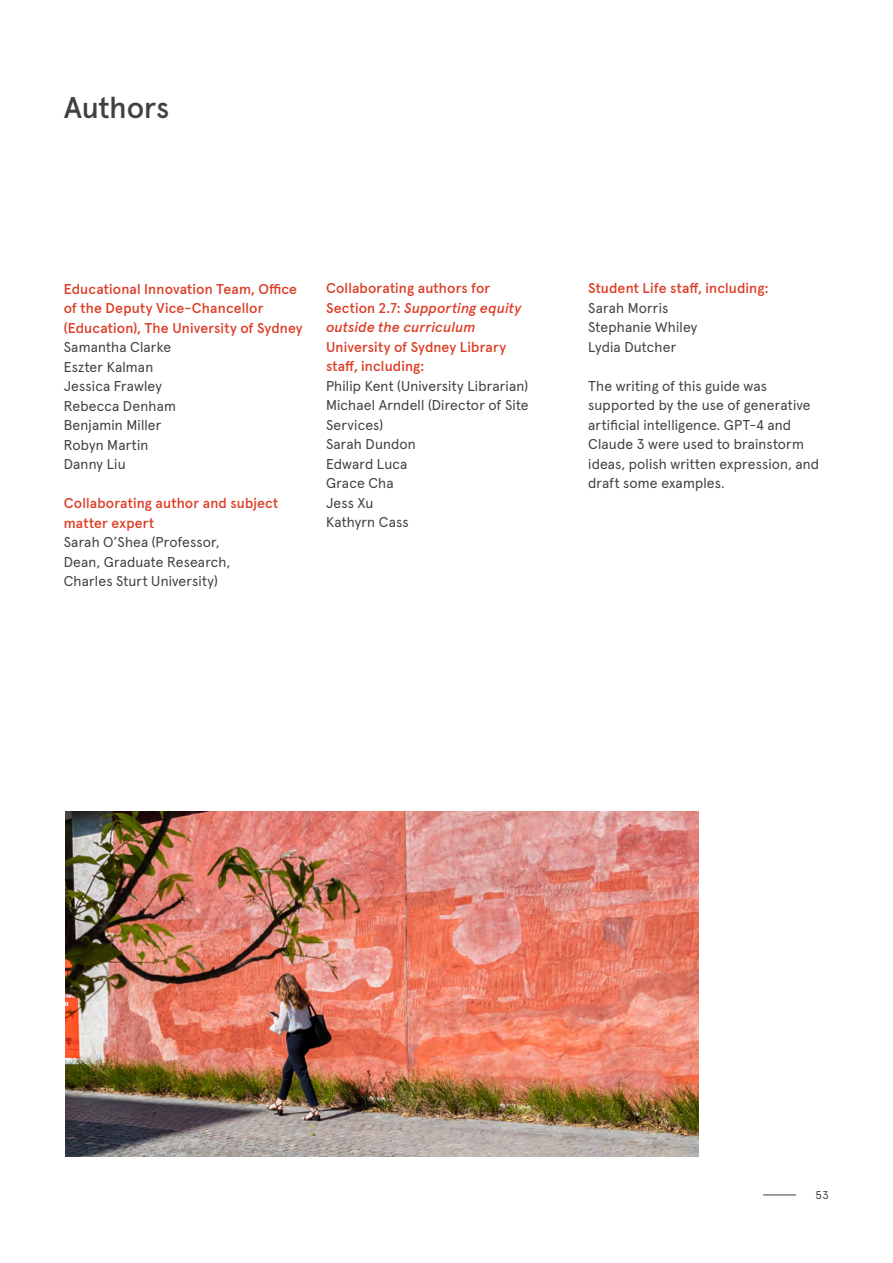
<style>
.page{position:relative;width:893px;height:1263px;background:#fff}
.page>*{position:absolute;margin:0;border:0;box-sizing:border-box;transform-origin:0 0}
.t1{font:500 30px "Apercu Pro";letter-spacing:-.005em;color:#414042}
.t2{font:14.25px/19.5px "Apercu Pro";letter-spacing:.01em;color:#414042}
.t3{font:500 14.25px/19.5px "Apercu Pro";letter-spacing:.01em;color:#dc3e27}
.t4{font:11.25px "Apercu Mono Pro";color:#414042}
.s1{font-style:italic}
</style>
<div class="page">
<img style="left:66px;top:812px;width:632px;height:345px">
<hr style="left:763px;top:1194px;width:33px;height:1px;background:#414042">
<h2 class="t1" style="left:64px;top:84px;width:107px">Authors</h2>
<h3 class="t3" style="left:64px;top:278px;width:240px">Educational Innovation Team, Office of the Deputy Vice-Chancellor (Education), The University of Sydney</h3>
<p class="t2" style="left:64px;top:336px;width:109px">Samantha Clarke</p>
<p class="t2" style="left:64px;top:356px;width:91px">Eszter Kalman</p>
<p class="t2" style="left:64px;top:375px;width:100px">Jessica Frawley</p>
<p class="t2" style="left:64px;top:395px;width:114px">Rebecca Denham</p>
<p class="t2" style="left:64px;top:414px;width:99px">Benjamin Miller</p>
<p class="t2" style="left:64px;top:434px;width:86px">Robyn Martin</p>
<p class="t2" style="left:64px;top:453px;width:63px">Danny Liu</p>
<h3 class="t3" style="left:64px;top:492px;width:216px">Collaborating author and subject matter expert</h3>
<p class="t2" style="left:64px;top:531px;width:168px">Sarah O’Shea (Professor,<br>Dean, Graduate Research,<br>Charles Sturt University)</p>
<h3 class="t3" style="left:326px;top:278px;width:197px">Collaborating authors for<br>Section 2.7: <span class="s1">Supporting equity outside the curriculum<br></span>University of Sydney Library staff, including:</h3>
<p class="t2" style="left:326px;top:375px;width:204px">Philip Kent (University Librarian)<br>Michael Arndell (Director of Site<br>Services)<br>Sarah Dundon<br>Edward Luca<br>Grace Cha<br>Jess Xu<br>Kathyrn Cass</p>
<h3 class="t3" style="left:588px;top:278px;width:182px">Student Life staff, including:</h3>
<p class="t2" style="left:588px;top:297px;width:111px">Sarah Morris<br>Stephanie Whiley<br>Lydia Dutcher</p>
<p class="t2" style="left:588px;top:375px;width:232px">The writing of this guide was supported by the use of generative artificial intelligence. GPT-4 and<br>Claude 3 were used to brainstorm ideas, polish written expression, and draft some examples.</p>
<p class="t4" style="left:815px;top:1187px;width:16px">53</p>
</div>
